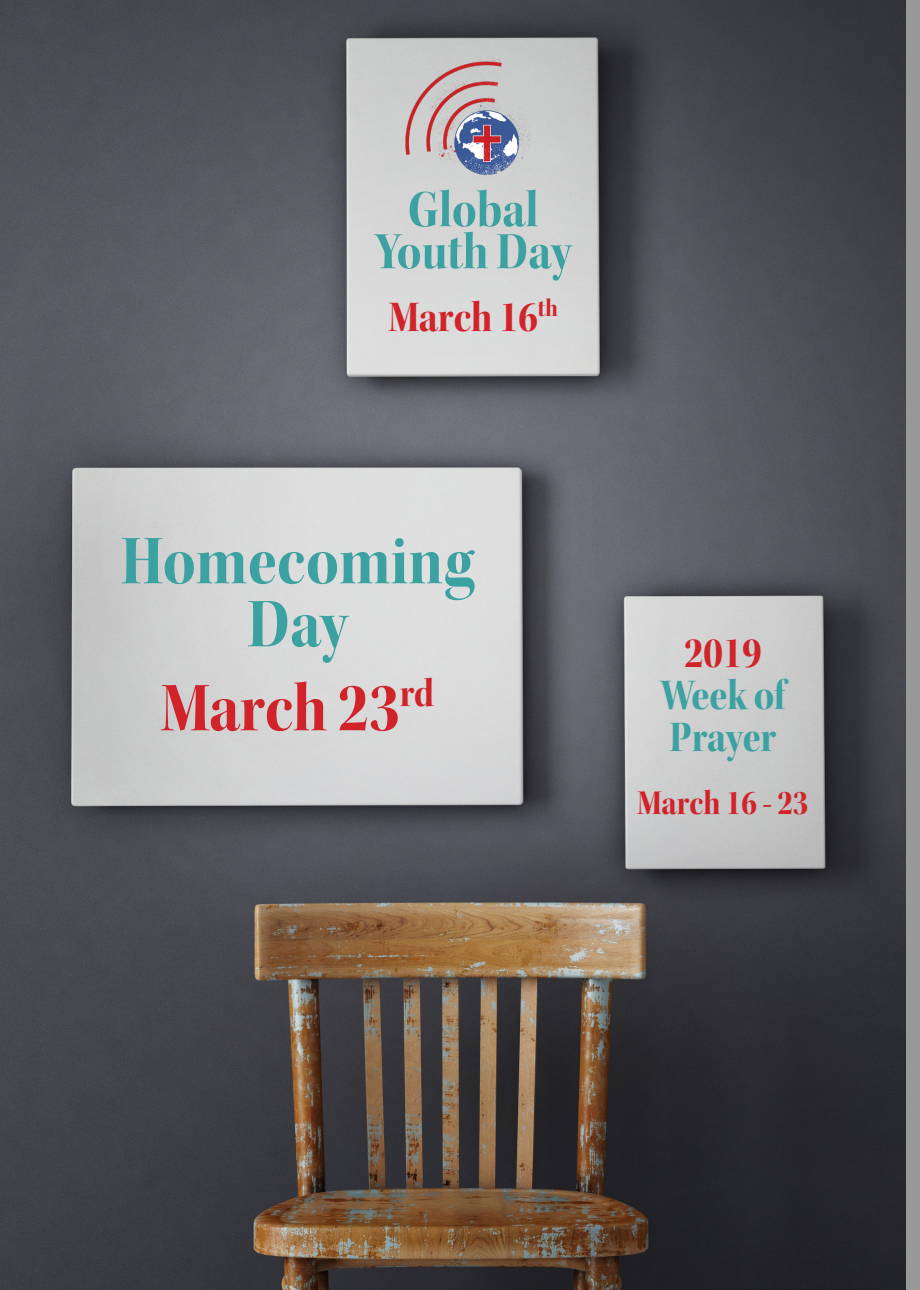
<style>
.page{position:relative;width:920px;height:1290px;background:#fff}
.page>*{position:absolute;margin:0;border:0;box-sizing:border-box;transform-origin:0 0}
.TEXT_-_Lato_Light{font:72px/63px "Kepler Std Bold Scn Disp";color:#3ca1a1;text-align:center}
.TEXT_-_Lato_Light-2{font:72px "Kepler Std Bold Scn Disp";color:#d1232a}
.TEXT_-_Lato_Light-3{font:54px "Kepler Std Bold Scn Disp";letter-spacing:.005em;color:#3ca1a1}
.TEXT_-_Lato_Light-4{font:45px "Kepler Std Bold Scn Disp";color:#d1232a}
.TEXT_-_Lato_Light-5{font:45px/42px "Kepler Std Bold Scn Disp";color:#3ca1a1}
.TEXT_-_Lato_Light-6{font:36px "Kepler Std Bold Scn Disp";color:#d1232a}
</style>
<div class="page">
<img style="left:0;top:0;width:906px;height:1290px">
<div style="left:906px;top:0;width:14px;height:1290px;background:#999"></div>
<img style="left:406px;top:56px;width:125px;height:121px">
<p class="TEXT_-_Lato_Light-3" style="left:408px;top:179px;width:132px">Global</p>
<p class="TEXT_-_Lato_Light-3" style="left:375px;top:221px;width:197px">Youth Day</p>
<p class="TEXT_-_Lato_Light-4" style="left:388px;top:292px;width:171px">March 16<sup>th</sup></p>
<p class="TEXT_-_Lato_Light" style="left:121px;top:530px;width:355px">Homecoming<br>Day</p>
<p class="TEXT_-_Lato_Light-2" style="left:160px;top:667px;width:275px">March 23<sup>rd</sup></p>
<p class="TEXT_-_Lato_Light-4" style="left:684px;top:628px;width:79px">2019</p>
<p class="TEXT_-_Lato_Light-5" style="left:660px;top:674px;width:126px">Week of<br>Prayer</p>
<p class="TEXT_-_Lato_Light-6" style="left:637px;top:783px;width:173px">March 16 - 23</p>
</div>
